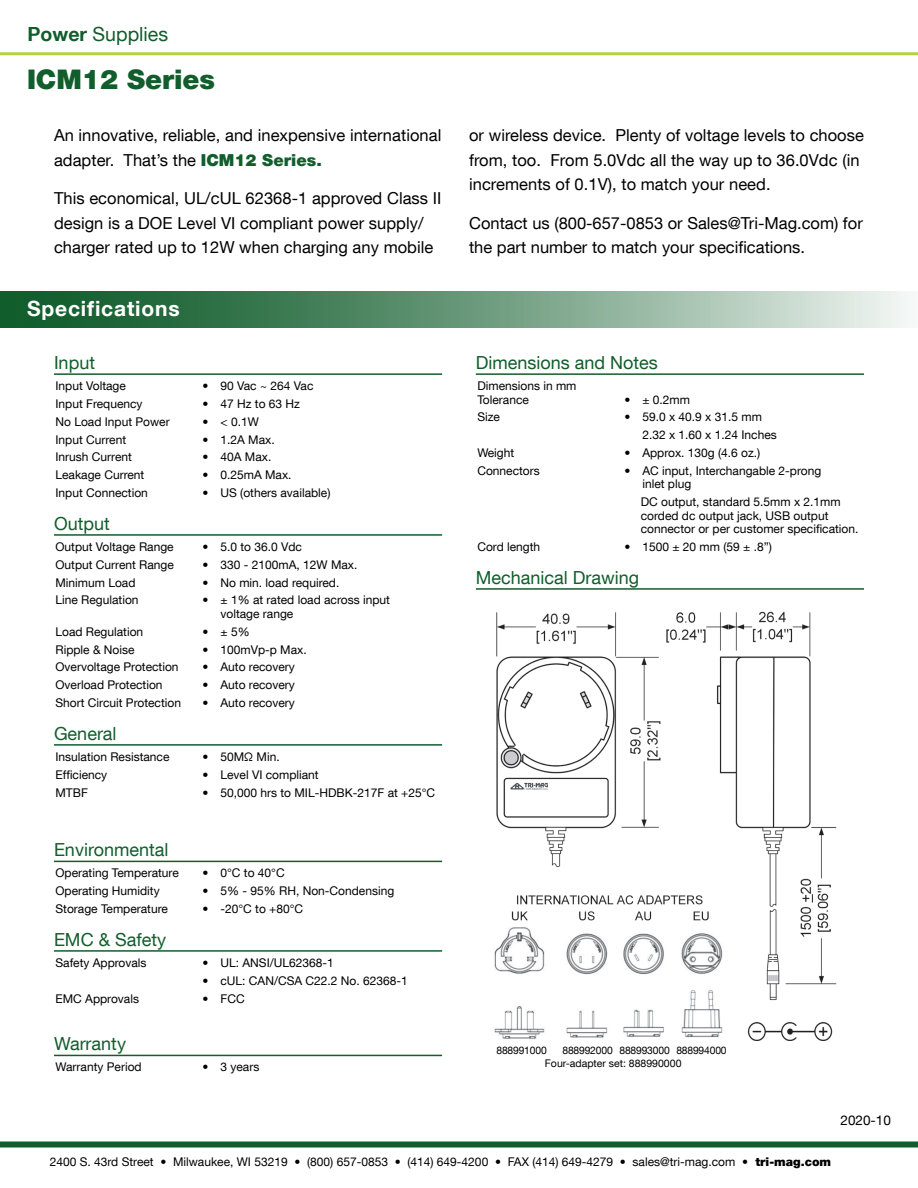
<style>
.page{position:relative;width:918px;height:1188px;background:#fff}
.page>*{position:absolute;margin:0;border:0;box-sizing:border-box;transform-origin:0 0}
.t1{font:900 27px "Helvetica Neue LT Com";color:#115d2c}
.t2{font:700 21px "Helvetica Neue LT Com";letter-spacing:.04em;color:#fff}
.t3{font:19.5px "Helvetica Neue LT Com";color:#115d2c}
.Spec_Subheads{font:18px "Helvetica Neue LT Com";color:#115d2c}
.Description{font:16.5px/24.6px "Helvetica Neue LT Com";letter-spacing:.005em;color:#000001}
.Body{font:13.5px "Helvetica Neue LT Com";letter-spacing:.005em;color:#000001}
.Specs{font:12px/13.5px "Helvetica Neue LT Com";color:#000001}
.Specs-2{font:10.5px "Helvetica Neue LT Com";letter-spacing:-.015em;color:#000001}
.s1{font-weight:700}
.s2{font-weight:900;color:#115d2c}
.s3{font-weight:900}
</style>
<div class="page">
<div style="left:0;top:1142px;width:918px;height:6px;background:#115d2c"></div>
<hr style="left:0;top:52px;width:918px;height:3px;background:#b2d240">
<hr style="left:54px;top:373px;width:388px;height:2px;background:#115d2c">
<hr style="left:54px;top:534px;width:388px;height:2px;background:#115d2c">
<hr style="left:54px;top:744px;width:388px;height:2px;background:#115d2c">
<hr style="left:54px;top:861px;width:388px;height:1px;background:#115d2c">
<hr style="left:54px;top:950px;width:388px;height:2px;background:#115d2c">
<hr style="left:54px;top:1055px;width:388px;height:1px;background:#115d2c">
<hr style="left:476px;top:373px;width:388px;height:2px;background:#115d2c">
<hr style="left:476px;top:588px;width:388px;height:2px;background:#115d2c">
<svg style="left:0;top:291px;width:910px;height:37px;background:#6e9c7e"></svg>
<img style="left:494px;top:611px;width:343px;height:428px">
<img style="left:748px;top:1022px;width:84px;height:18px">
<p class="t3" style="left:28px;top:22px;width:142px"><span class="s1">Power</span> Supplies</p>
<p class="t1" style="left:27px;top:63px;width:190px">ICM12 Series</p>
<p class="Description" style="left:54px;top:123px;width:389px">An innovative, reliable, and inexpensive international adapter. That’s the <span class="s2">ICM12 Series.</span></p>
<p class="Description" style="left:54px;top:185px;width:389px">This economical, UL/cUL 62368-1 approved Class II design is a DOE Level VI compliant power supply/ charger rated up to 12W when charging any mobile</p>
<p class="t2" style="left:27px;top:295px;width:154px">Specifications</p>
<p class="Spec_Subheads" style="left:54px;top:352px;width:43px">Input</p>
<p class="Specs" style="left:56px;top:379px;width:72px">Input Voltage</p>
<p class="Specs" style="left:202px;top:379px;width:113px">• 90 Vac ~ 264 Vac</p>
<p class="Specs" style="left:56px;top:397px;width:89px">Input Frequency</p>
<p class="Specs" style="left:202px;top:397px;width:99px">• 47 Hz to 63 Hz</p>
<p class="Specs" style="left:56px;top:414px;width:116px">No Load Input Power</p>
<p class="Specs" style="left:202px;top:414px;width:58px">• &lt; 0.1W</p>
<p class="Specs" style="left:56px;top:432px;width:72px">Input Current</p>
<p class="Specs" style="left:202px;top:432px;width:74px">• 1.2A Max.</p>
<p class="Specs" style="left:56px;top:450px;width:78px">Inrush Current</p>
<p class="Specs" style="left:202px;top:450px;width:70px">• 40A Max.</p>
<p class="Specs" style="left:56px;top:468px;width:90px">Leakage Current</p>
<p class="Specs" style="left:202px;top:468px;width:91px">• 0.25mA Max.</p>
<p class="Specs" style="left:56px;top:486px;width:94px">Input Connection</p>
<p class="Specs" style="left:202px;top:486px;width:129px">• US (others available)</p>
<p class="Spec_Subheads" style="left:54px;top:512px;width:57px">Output</p>
<p class="Specs" style="left:56px;top:540px;width:120px">Output Voltage Range</p>
<p class="Specs" style="left:202px;top:540px;width:101px">• 5.0 to 36.0 Vdc</p>
<p class="Specs" style="left:56px;top:557px;width:120px">Output Current Range</p>
<p class="Specs" style="left:202px;top:557px;width:156px">• 330 - 2100mA, 12W Max.</p>
<p class="Specs" style="left:56px;top:575px;width:82px">Minimum Load</p>
<p class="Specs" style="left:202px;top:575px;width:138px">• No min. load required.</p>
<p class="Specs" style="left:56px;top:593px;width:85px">Line Regulation</p>
<p class="Specs" style="left:220px;top:593px;width:171px;text-indent:-18px">• ± 1% at rated load across input voltage range</p>
<p class="Specs" style="left:56px;top:624px;width:89px">Load Regulation</p>
<p class="Specs" style="left:202px;top:624px;width:49px">• ± 5%</p>
<p class="Specs" style="left:56px;top:642px;width:81px">Ripple &amp; Noise</p>
<p class="Specs" style="left:202px;top:642px;width:106px">• 100mVp-p Max.</p>
<p class="Specs" style="left:56px;top:660px;width:125px">Overvoltage Protection</p>
<p class="Specs" style="left:202px;top:660px;width:94px">• Auto recovery</p>
<p class="Specs" style="left:56px;top:678px;width:109px">Overload Protection</p>
<p class="Specs" style="left:202px;top:678px;width:94px">• Auto recovery</p>
<p class="Specs" style="left:56px;top:696px;width:127px">Short Circuit Protection</p>
<p class="Specs" style="left:202px;top:696px;width:94px">• Auto recovery</p>
<p class="Spec_Subheads" style="left:54px;top:722px;width:64px">General</p>
<p class="Specs" style="left:56px;top:750px;width:116px">Insulation Resistance</p>
<p class="Specs" style="left:202px;top:750px;width:79px">• 50MΩ Min.</p>
<p class="Specs" style="left:56px;top:767px;width:53px">Efficiency</p>
<p class="Specs" style="left:202px;top:767px;width:118px">• Level VI compliant</p>
<p class="Specs" style="left:56px;top:785px;width:34px">MTBF</p>
<p class="Specs" style="left:202px;top:785px;width:234px">• 50,000 hrs to MIL-HDBK-217F at +25°C</p>
<p class="Spec_Subheads" style="left:54px;top:839px;width:116px">Environmental</p>
<p class="Specs" style="left:56px;top:866px;width:125px">Operating Temperature</p>
<p class="Specs" style="left:202px;top:866px;width:84px">• 0°C to 40°C</p>
<p class="Specs" style="left:56px;top:884px;width:106px">Operating Humidity</p>
<p class="Specs" style="left:202px;top:884px;width:193px">• 5% - 95% RH, Non-Condensing</p>
<p class="Specs" style="left:56px;top:902px;width:114px">Storage Temperature</p>
<p class="Specs" style="left:202px;top:902px;width:102px">• -20°C to +80°C</p>
<p class="Spec_Subheads" style="left:54px;top:928px;width:114px">EMC &amp; Safety</p>
<p class="Specs" style="left:56px;top:956px;width:93px">Safety Approvals</p>
<p class="Specs" style="left:202px;top:956px;width:133px">• UL: ANSI/UL62368-1</p>
<p class="Specs" style="left:202px;top:973px;width:207px">• cUL: CAN/CSA C22.2 No. 62368-1</p>
<p class="Specs" style="left:56px;top:991px;width:85px">EMC Approvals</p>
<p class="Specs" style="left:202px;top:991px;width:44px">• FCC</p>
<p class="Spec_Subheads" style="left:54px;top:1033px;width:73px">Warranty</p>
<p class="Specs" style="left:56px;top:1060px;width:88px">Warranty Period</p>
<p class="Specs" style="left:202px;top:1060px;width:58px">• 3 years</p>
<p class="Description" style="left:469px;top:123px;width:396px">or wireless device. Plenty of voltage levels to choose from, too. From 5.0Vdc all the way up to 36.0Vdc (in increments of 0.1V), to match your need.</p>
<p class="Description" style="left:469px;top:210px;width:395px">Contact us (800-657-0853 or Sales@Tri-Mag.com) for the part number to match your specifications.</p>
<p class="Spec_Subheads" style="left:476px;top:352px;width:184px">Dimensions and Notes</p>
<p class="Specs" style="left:477px;top:379px;width:101px">Dimensions in mm</p>
<p class="Specs" style="left:477px;top:392px;width:53px">Tolerance</p>
<p class="Specs" style="left:624px;top:392px;width:67px">• ± 0.2mm</p>
<p class="Specs" style="left:477px;top:410px;width:24px">Size</p>
<p class="Specs" style="left:624px;top:410px;width:139px">• 59.0 x 40.9 x 31.5 mm</p>
<p class="Specs" style="left:642px;top:428px;width:136px">2.32 x 1.60 x 1.24 Inches</p>
<p class="Specs" style="left:477px;top:446px;width:38px">Weight</p>
<p class="Specs" style="left:624px;top:446px;width:138px">• Approx. 130g (4.6 oz.)</p>
<p class="Specs" style="left:477px;top:464px;width:64px">Connectors</p>
<p class="Specs" style="left:642px;top:464px;width:180px;text-indent:-18px">• AC input, Interchangable 2-prong inlet plug</p>
<p class="Specs" style="left:641px;top:495px;width:219px">DC output, standard 5.5mm x 2.1mm corded dc output jack, USB output connector or per customer specification.</p>
<p class="Specs" style="left:477px;top:540px;width:64px">Cord length</p>
<p class="Specs" style="left:624px;top:540px;width:149px">• 1500 ± 20 mm (59 ± .8”)</p>
<p class="Spec_Subheads" style="left:476px;top:566px;width:165px">Mechanical Drawing</p>
<p class="Specs-2" style="left:496px;top:1043px;width:52px">888991000</p>
<p class="Specs-2" style="left:562px;top:1043px;width:166px">888992000 888993000 888994000</p>
<p class="Specs-2" style="left:545px;top:1057px;width:138px">Four-adapter set: 888990000</p>
<p class="Body" style="left:840px;top:1112px;width:52px">2020-10</p>
<p class="Specs" style="left:50px;top:1155px;width:783px">2400 S. 43rd Street • Milwaukee, WI 53219 • (800) 657-0853 • (414) 649-4200 • FAX (414) 649-4279 • sales@tri-mag.com • <span class="s3">tri-mag.com</span></p>
</div>
